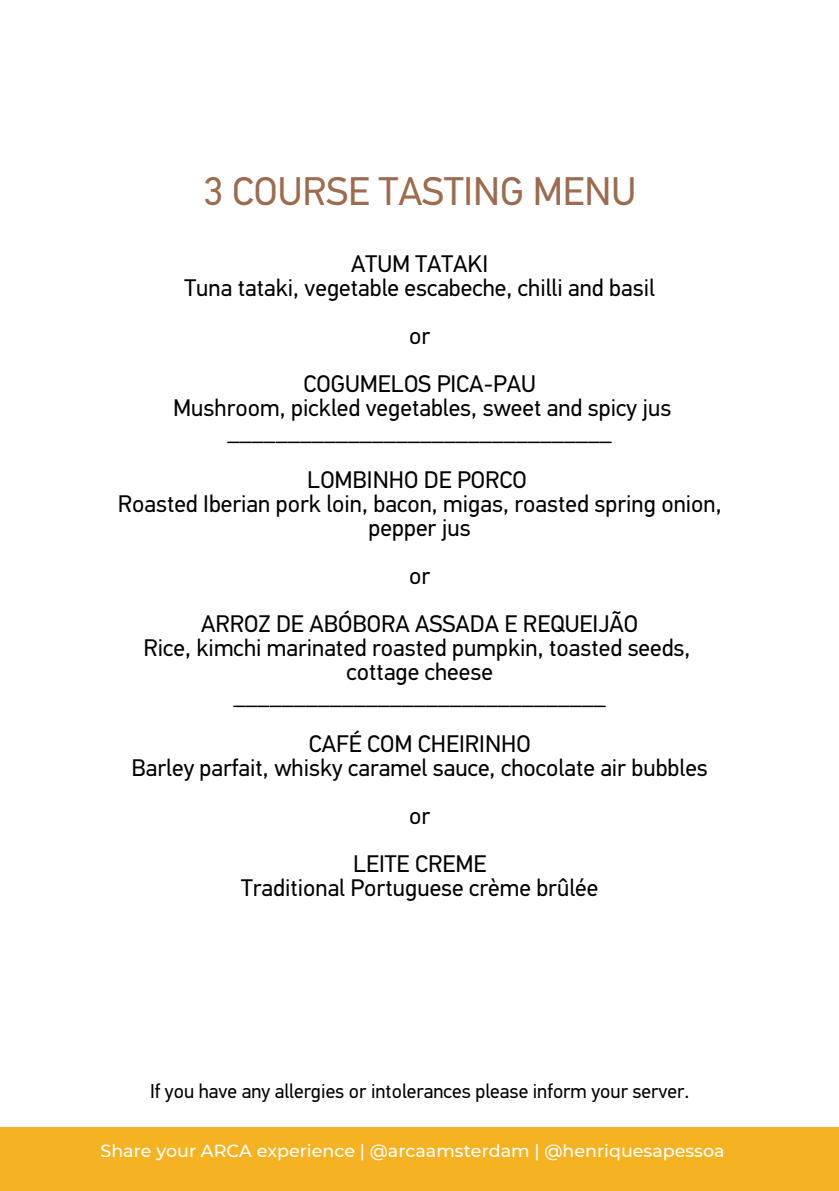
<style>
.page{position:relative;width:839px;height:1191px;background:#fff}
.page>*{position:absolute;margin:0;border:0;box-sizing:border-box;transform-origin:0 0}
.t1{font:40px "PFDIN Text Pro";color:#9c6c51}
.t2{font:24px/24px "PFDIN Text Pro";color:#000;text-align:center}
.t3{font:20px "PFDIN Text Pro";color:#000}
.t4{font:500 17.4px "Montserrat";color:#fff}
</style>
<div class="page">
<div style="left:0;top:1127px;width:838px;height:64px;background:#f5b324"></div>
<h1 class="t1" style="left:203px;top:175px;width:434px">3 COURSE TASTING MENU</h1>
<p class="t2" style="left:184px;top:254px;width:472px">ATUM TATAKI<br>Tuna tataki, vegetable escabeche, chilli and basil</p>
<p class="t2" style="left:303px;top:314px;width:234px;line-height:48px">or<br>COGUMELOS PICA-PAU</p>
<p class="t2" style="left:173px;top:398px;width:499px">Mushroom, pickled vegetables, sweet and spicy jus ________________________________</p>
<p class="t2" style="left:118px;top:470px;width:605px">LOMBINHO DE PORCO<br>Roasted Iberian pork loin, bacon, migas, roasted spring onion, pepper jus</p>
<p class="t2" style="left:201px;top:554px;width:438px;line-height:48px">or<br>ARROZ DE ABÓBORA ASSADA E REQUEIJÃO</p>
<p class="t2" style="left:143px;top:638px;width:548px">Rice, kimchi marinated roasted pumpkin, toasted seeds, cottage cheese<br>_______________________________</p>
<p class="t2" style="left:132px;top:734px;width:577px">CAFÉ COM CHEIRINHO<br>Barley parfait, whisky caramel sauce, chocolate air bubbles</p>
<p class="t2" style="left:353px;top:794px;width:135px;line-height:48px">or<br>LEITE CREME</p>
<p class="t2" style="left:241px;top:878px;width:358px">Traditional Portuguese crème brûlée</p>
<p class="t3" style="left:150px;top:1083px;width:540px">If you have any allergies or intolerances please inform your server.</p>
<h3 class="t4" style="left:100px;top:1141px;width:625px">Share your ARCA experience | @arcaamsterdam | @henriquesapessoa</h3>
</div>
